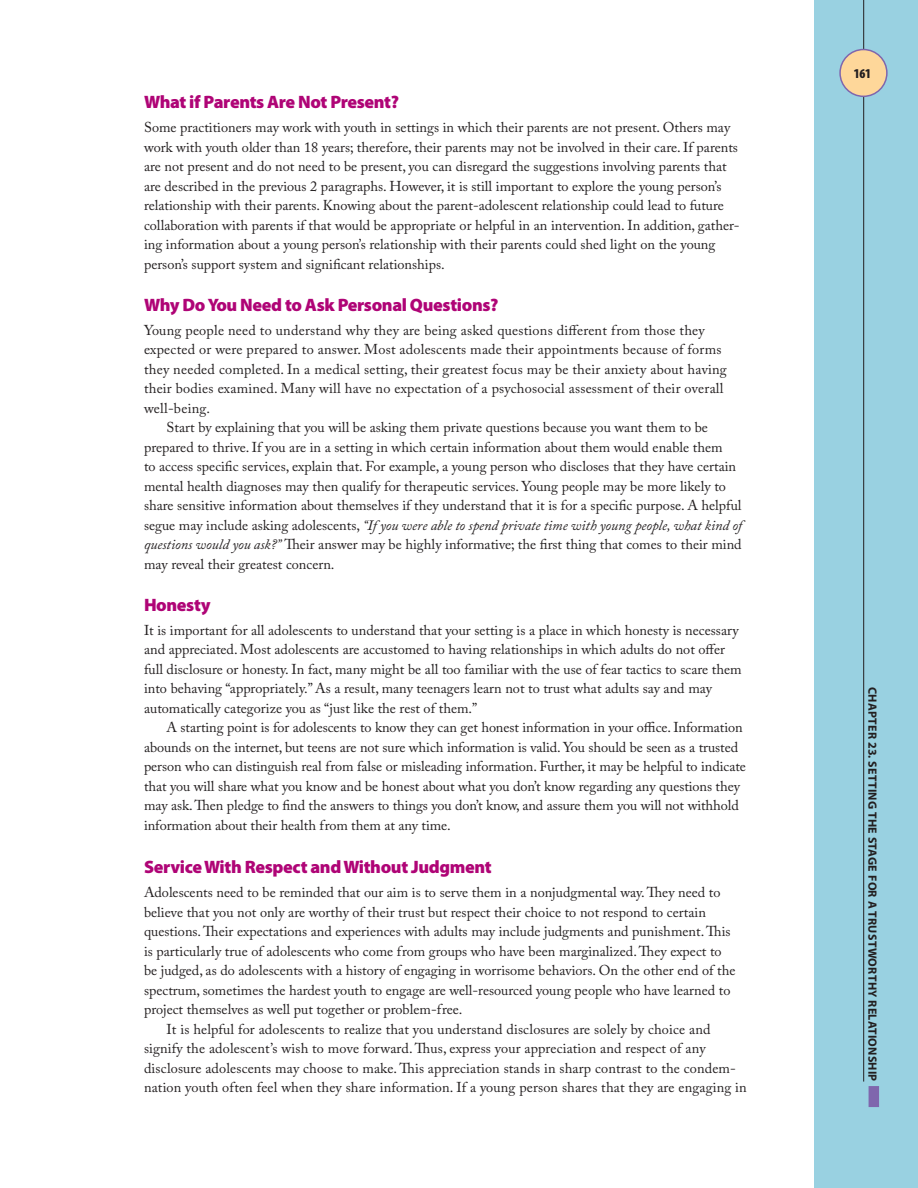
<style>
.page{position:relative;width:918px;height:1188px;background:#fff}
.page>*{position:absolute;margin:0;border:0;box-sizing:border-box;transform-origin:0 0}
.t1{font:900 18px "Myriad Pro";letter-spacing:-.02em;color:#af0476}
.t2{font:14.25px/19.5px "Adobe Caslon Pro";color:#231f20}
.t3{font:900 condensed 13.5px "Myriad Pro";color:#231f20}
.t4{font:700 12px "Myriad Pro";letter-spacing:.02em;color:#231f20}
.s1{font-style:italic}
</style>
<div class="page">
<div style="left:815px;top:0;width:103px;height:1188px;background:#99d1e1"></div>
<div style="left:869px;top:1086px;width:10px;height:21px;background:#7f66ad"></div>
<hr style="left:863px;top:0;width:1px;height:1082px;background:#231f20">
<div style="left:840px;top:50px;width:47px;height:46px;background:#fed79a;border-radius:50%"></div>
<div style="left:839px;top:49px;width:49px;height:48px;border:2px solid #7f66ad;border-radius:50%"></div>
<p class="t1" style="left:144px;top:92px;width:257px">What if Parents Are Not Present?</p>
<p class="t2" style="left:144px;top:118px;width:597px">Some practitioners may work with youth in settings in which their parents are not present. Others may work with youth older than 18 years; therefore, their parents may not be involved in their care. If parents are not present and do not need to be present, you can disregard the suggestions involving parents that are described in the previous 2 paragraphs. However, it is still important to explore the young person’s relationship with their parents. Knowing about the parent-adolescent relationship could lead to future collaboration with parents if that would be appropriate or helpful in an intervention. In addition, gather&shy;ing information about a young person’s relationship with their parents could shed light on the young person’s support system and significant relationships.</p>
<p class="t1" style="left:144px;top:294px;width:356px">Why Do You Need to Ask Personal Questions?</p>
<p class="t2" style="left:144px;top:320px;width:584px">Young people need to understand why they are being asked questions different from those they expected or were prepared to answer. Most adolescents made their appointments because of forms they needed completed. In a medical setting, their greatest focus may be their anxiety about having their bodies examined. Many will have no expectation of a psychosocial assessment of their overall well-being.</p>
<p class="t2" style="left:144px;top:417px;width:600px;text-indent:23px">Start by explaining that you will be asking them private questions because you want them to be prepared to thrive. If you are in a setting in which certain information about them would enable them<br>to access specific services, explain that. For example, a young person who discloses that they have certain mental health diagnoses may then qualify for therapeutic services. Young people may be more likely to share sensitive information about themselves if they understand that it is for a specific purpose. A helpful segue may include asking adolescents, <span class="s1">“If you were able to spend private time with young people, what kind of questions would you ask?”</span> Their answer may be highly informative; the first thing that comes to their mind may reveal their greatest concern.</p>
<p class="t1" style="left:144px;top:594px;width:68px">Honesty</p>
<p class="t2" style="left:144px;top:620px;width:599px">It is important for all adolescents to understand that your setting is a place in which honesty is necessary and appreciated. Most adolescents are accustomed to having relationships in which adults do not offer full disclosure or honesty. In fact, many might be all too familiar with the use of fear tactics to scare them into behaving “appropriately.” As a result, many teenagers learn not to trust what adults say and may automatically categorize you as “just like the rest of them.”</p>
<p class="t2" style="left:144px;top:717px;width:603px;text-indent:23px">A starting point is for adolescents to know they can get honest information in your office. Information abounds on the internet, but teens are not sure which information is valid. You should be seen as a trusted person who can distinguish real from false or misleading information. Further, it may be helpful to indicate that you will share what you know and be honest about what you don’t know regarding any questions they may ask. Then pledge to find the answers to things you don’t know, and assure them you will not withhold information about their health from them at any time.</p>
<p class="t1" style="left:144px;top:857px;width:349px">Service With Respect and Without Judgment</p>
<p class="t2" style="left:144px;top:883px;width:578px">Adolescents need to be reminded that our aim is to serve them in a nonjudgmental way. They need to</p>
<p class="t2" style="left:144px;top:902px;width:563px">believe that you not only are worthy of their trust but respect their choice to not respond to certain</p>
<p class="t2" style="left:144px;top:922px;width:588px">questions. Their expectations and experiences with adults may include judgments and punishment. This</p>
<p class="t2" style="left:144px;top:941px;width:579px">is particularly true of adolescents who come from groups who have been marginalized. They expect to</p>
<p class="t2" style="left:144px;top:960px;width:593px">be judged, as do adolescents with a history of engaging in worrisome behaviors. On the other end of the</p>
<p class="t2" style="left:144px;top:980px;width:588px">spectrum, sometimes the hardest youth to engage are well-resourced young people who have learned to</p>
<p class="t2" style="left:144px;top:999px;width:320px">project themselves as well put together or problem-free.</p>
<p class="t2" style="left:167px;top:1019px;width:545px">It is helpful for adolescents to realize that you understand disclosures are solely by choice and</p>
<p class="t2" style="left:144px;top:1038px;width:563px">signify the adolescent’s wish to move forward. Thus, express your appreciation and respect of any</p>
<p class="t2" style="left:144px;top:1058px;width:593px">disclosure adolescents may choose to make. This appreciation stands in sharp contrast to the condem-</p>
<p class="t2" style="left:144px;top:1077px;width:604px">nation youth often feel when they share information. If a young person shares that they are engaging in</p>
<p class="t3" style="left:854px;top:66px;width:19px">161</p>
<p class="t4" style="left:879px;top:687px;width:396px;rotate:90deg">Chapter 23. Setting the Stage for a Trustworthy Relationship</p>
</div>
